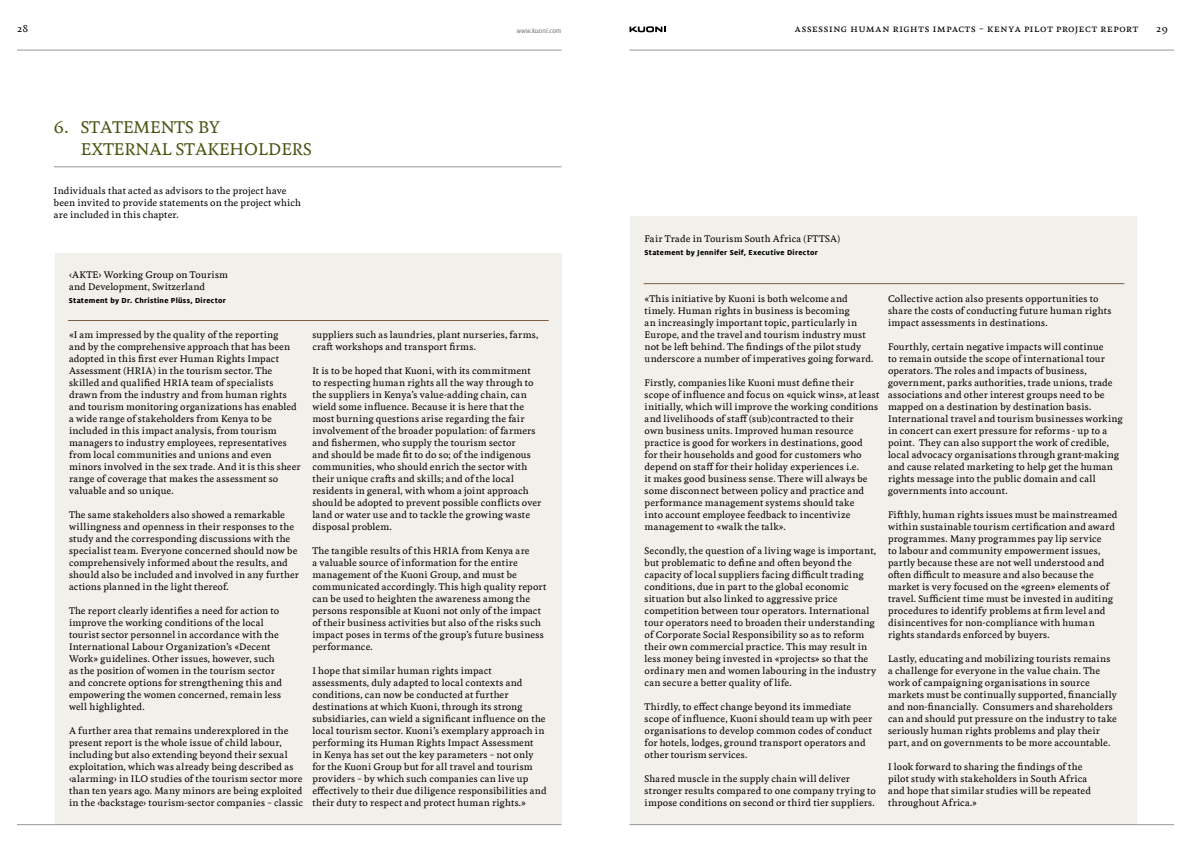
<style>
.page{position:relative;width:1191px;height:842px;background:#fff}
.page>*{position:absolute;margin:0;border:0;box-sizing:border-box;transform-origin:0 0}
.t1{font:16px/22px "Kuoni Feijoa";letter-spacing:.01em;color:#495615}
.t2{font:9.5px "Kuoni Feijoa";letter-spacing:.08em;color:#000}
.t3{font:9px/12px "Kuoni Feijoa";letter-spacing:.015em;color:#000}
.t4{font:9px/12px "Kuoni Feijoa";letter-spacing:.035em;color:#000}
.t5{font:9px "Kuoni Feijoa";letter-spacing:.045em;color:#000}
.t6{font:700 8px "KT Milo";letter-spacing:.035em;color:#000}
.t7{font:italic 7.3px "KT Milo";color:#77787b}
</style>
<div class="page">
<div style="left:55px;top:253px;width:506px;height:571px;background:#f2f0eb"></div>
<hr style="left:68px;top:320px;width:481px;height:1px;background:#7f5f42">
<div style="left:630px;top:216px;width:507px;height:608px;background:#f2f0eb"></div>
<hr style="left:643px;top:283px;width:481px;height:1px;background:#7f5f42">
<hr style="left:629px;top:824px;width:545px;height:1px;background:#939598">
<hr style="left:17px;top:824px;width:544px;height:1px;background:#939598">
<hr style="left:54px;top:167px;width:507px;height:1px;background:#939598">
<svg style="left:629px;top:26px;width:36px;height:6px"></svg>
<hr style="left:629px;top:50px;width:545px;height:1px;background:#939598">
<hr style="left:17px;top:50px;width:544px;height:1px;background:#939598">
<p class="t2" style="left:17px;top:22px;width:13px">28</p>
<p class="t7" style="left:517px;top:26px;width:46px">www.kuoni.com</p>
<p class="t2" style="left:795px;top:22px;width:345px">assessing human rights impacts – kenya pilot project report</p>
<p class="t2" style="left:1156px;top:22px;width:13px">29</p>
<h1 class="t1" style="left:54px;top:116px;width:259px">6. Statements by<br>External Stakeh olders</h1>
<p class="t3" style="left:54px;top:185px;width:249px">Individuals that acted as advisors to the project have been invited to provide statements on the project which are included in this chapter.</p>
<p class="t3" style="left:69px;top:269px;width:160px">‹AKTE› Working Group on Tourism and Development, Switzerland</p>
<p class="t6" style="left:69px;top:296px;width:158px">Statement by Dr. Christine Plüss, Director</p>
<p class="t3" style="left:69px;top:329px;width:233px">«I am impressed by the quality of the reporting<br>and by the comprehensive approach that has been adopted in this first ever Human Rights Impact Assessment (HRIA) in the tourism sector. The skilled and qualified HRIA team of specialists drawn from the industry and from human rights and tourism monitoring organizations has enabled a wide range of stakeholders from Kenya to be included in this impact analysis, from tourism managers to industry employees, representatives from local communities and unions and even minors involved in the sex trade. And it is this sheer range of coverage that makes the assessment so valuable and so unique.</p>
<p class="t3" style="left:69px;top:509px;width:231px">The same stakeholders also showed a remarkable willingness and openness in their responses to the study and the corresponding discussions with the specialist team. Everyone concerned should now be comprehensively informed about the results, and should also be included and involved in any further actions planned in the light thereof.</p>
<p class="t3" style="left:69px;top:605px;width:215px">The report clearly identifies a need for action to improve the working conditions of the local tourist sector personnel in accordance with the International Labour Organization’s «Decent Work» guidelines. Other issues, however, such as the position of women in the tourism sector and concrete options for strengthening this and empowering the women concerned, remain less well highlighted.</p>
<p class="t3" style="left:69px;top:725px;width:236px">A further area that remains underexplored in the present report is the whole issue of child labour, including but also extending beyond their sexual exploitation, which was already being described as ‹alarming› in ILO studies of the tourism sector more than ten years ago. Many minors are being exploited in the ‹backstage› tourism-sector companies – classic</p>
<p class="t4" style="left:312px;top:329px;width:227px">suppliers such as laundries, plant nurseries, farms, craft workshops and transport firms.</p>
<p class="t3" style="left:312px;top:365px;width:230px">It is to be hoped that Kuoni, with its commitment to respecting human rights all the way through to the suppliers in Kenya’s value-adding chain, can wield some influence. Because it is here that the most burning questions arise regarding the fair involvement of the broader population: of farmers and fishermen, who supply the tourism sector<br>and should be made fit to do so; of the indigenous communities, who should enrich the sector with their unique crafts and skills; and of the local residents in general, with whom a joint approach should be adopted to prevent possible conflicts over land or water use and to tackle the growing waste disposal problem.</p>
<p class="t3" style="left:312px;top:545px;width:235px">The tangible results of this HRIA from Kenya are<br>a valuable source of information for the entire management of the Kuoni Group, and must be communicated accordingly. This high quality report can be used to heighten the awareness among the persons responsible at Kuoni not only of the impact of their business activities but also of the risks such impact poses in terms of the group’s future business performance.</p>
<p class="t3" style="left:312px;top:665px;width:236px">I hope that similar human rights impact assessments, duly adapted to local contexts and conditions, can now be conducted at further destinations at which Kuoni, through its strong subsidiaries, can wield a significant influence on the local tourism sector. Kuoni’s exemplary approach in performing its Human Rights Impact Assessment<br>in Kenya has set out the key parameters – not only for the Kuoni Group but for all travel and tourism providers – by which such companies can live up effectively to their due diligence responsibilities and their duty to respect and protect human rights.»</p>
<p class="t5" style="left:644px;top:233px;width:175px">Fair Trade in Tourism South Africa (FTTS</p>
<p class="t3" style="left:830px;top:233px;width:12px">A)</p>
<p class="t6" style="left:644px;top:248px;width:175px">Statement by Jennifer Seif, Executive Director</p>
<p class="t3" style="left:644px;top:293px;width:230px">«This initiative by Kuoni is both welcome and timely. Human rights in business is becoming<br>an increasingly important topic, particularly in Europe, and the travel and tourism industry must not be left behind. The findings of the pilot study underscore a number of imperatives going forward.</p>
<p class="t3" style="left:644px;top:377px;width:236px">Firstly, companies like Kuoni must define their scope of influence and focus on «quick wins», at least initially, which will improve the working conditions and livelihoods of staff (sub)contracted to their<br>own business units. Improved human resource practice is good for workers in destinations, good<br>for their households and good for customers who depend on staff for their holiday experiences i.e.<br>it makes good business sense. There will always be some disconnect between policy and practice and performance management systems should take<br>into account employee feedback to incentivize management to «walk the talk».</p>
<p class="t3" style="left:644px;top:545px;width:233px">Secondly, the question of a living wage is important, but problematic to define and often beyond the capacity of local suppliers facing difficult trading conditions, due in part to the global economic situation but also linked to aggressive price competition between tour operators. International tour operators need to broaden their understanding of Corporate Social Responsibility so as to reform their own commercial practice. This may result in less money being invested in «projects» so that the ordinary men and women labouring in the industry can secure a better quality of life.</p>
<p class="t3" style="left:644px;top:701px;width:229px">Thirdly, to effect change beyond its immediate scope of influence, Kuoni should team up with peer organisations to develop common codes of conduct for hotels, lodges, ground transport operators and other tourism services.</p>
<p class="t3" style="left:644px;top:773px;width:233px">Shared muscle in the supply chain will deliver stronger results compared to one company trying to impose conditions on second or third tier suppliers.</p>
<p class="t3" style="left:888px;top:293px;width:225px">Collective action also presents opportunities to share the costs of conducting future human rights impact assessments in destinations.</p>
<p class="t3" style="left:888px;top:341px;width:236px">Fourthly, certain negative impacts will continue<br>to remain outside the scope of international tour operators. The roles and impacts of business, government, parks authorities, trade unions, trade associations and other interest groups need to be mapped on a destination by destination basis.<br>International travel and tourism businesses working in concert can exert pressure for reforms - up to a point. They can also support the work of credible, local advocacy organisations through grant-making and cause related marketing to help get the human rights message into the public domain and call governments into account.</p>
<p class="t3" style="left:888px;top:509px;width:231px">Fifthly, human rights issues must be mainstreamed within sustainable tourism certification and award programmes. Many programmes pay lip service<br>to labour and community empowerment issues, partly because these are not well understood and often difficult to measure and also because the market is very focused on the «green» elements of travel. Sufficient time must be invested in auditing procedures to identify problems at firm level and disincentives for non-compliance with human rights standards enforced by buyers.</p>
<p class="t3" style="left:888px;top:653px;width:230px">Lastly, educating and mobilizing tourists remains a challenge for everyone in the value chain. The work of campaigning organisations in source markets must be continually supported, financially and non-financially. Consumers and shareholders can and should put pressure on the industry to take seriously human rights problems and play their part, and on governments to be more accountable.</p>
<p class="t3" style="left:888px;top:761px;width:204px">I look forward to sharing the findings of the pilot study with stakeholders in South Africa and hope that similar studies will be repeated throughout Africa.»</p>
</div>
